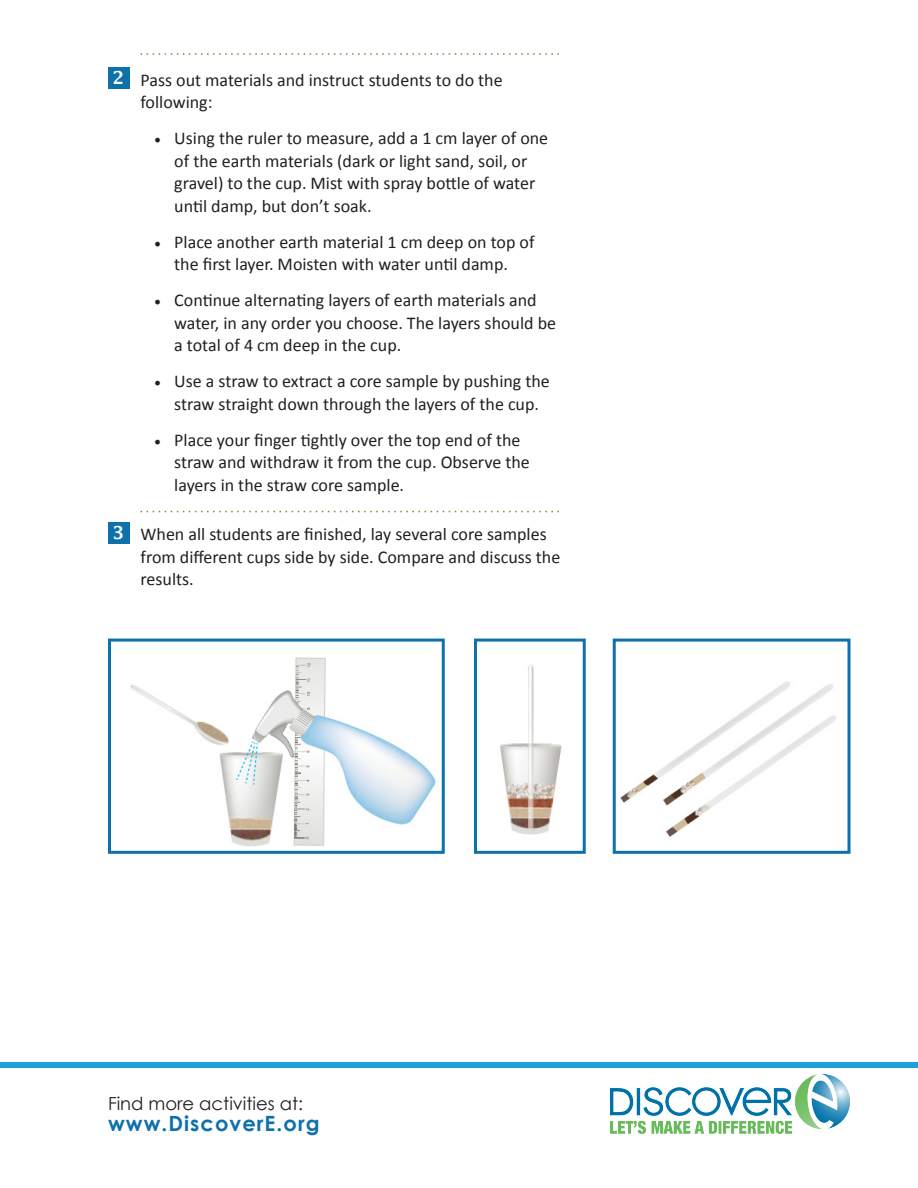
<style>
.page{position:relative;width:918px;height:1188px;background:#fff}
.page>*{position:absolute;margin:0;border:0;box-sizing:border-box;transform-origin:0 0}
.t1{font:700 21px "Century Gothic";letter-spacing:.05em;color:#0f71ac}
.t2{font:18px/22.5px "Calibri";color:#231f20}
.t3{font:18px "Century Gothic";color:#231f20}
.t4{font:600 18px "Lucida Fax";color:#fff}
.s1{font-family:"Minion Pro"}
</style>
<div class="page">
<div style="left:0;top:1062px;width:918px;height:6px;background:#1ea0da"></div>
<svg style="left:141px;top:511px;width:418px;height:1px"></svg>
<svg style="left:141px;top:53px;width:418px;height:2px"></svg>
<img style="left:610px;top:1074px;width:239px;height:60px">
<div style="left:108px;top:522px;width:21px;height:21px;background:#0f71ac"></div>
<div style="left:108px;top:68px;width:21px;height:21px;background:#0f71ac"></div>
<img style="left:130px;top:657px;width:306px;height:190px">
<div style="left:108px;top:639px;width:337px;height:215px;border:3px solid #0f71ac"></div>
<img style="left:500px;top:665px;width:62px;height:170px">
<div style="left:474px;top:639px;width:112px;height:215px;border:3px solid #0f71ac"></div>
<img style="left:620px;top:681px;width:216px;height:156px">
<div style="left:613px;top:639px;width:237px;height:215px;border:3px solid #0f71ac"></div>
<p class="t4" style="left:112px;top:68px;width:13px">2</p>
<p class="t4" style="left:112px;top:522px;width:13px">3</p>
<p class="t2" style="left:141px;top:68px;width:364px">Pass out materials and instruct students to do the following:</p>
<p class="t2" style="left:174px;top:126px;width:375px;text-indent:-20px"><span class="s1">•</span> Using the ruler to measure, add a 1 cm layer of one of the earth materials (dark or light sand, soil, or gravel) to the cup. Mist with spray bottle of water until damp, but don’t soak.</p>
<p class="t2" style="left:154px;top:230px;width:382px;text-align:center"><span class="s1">•</span> Place another earth material 1 cm deep on top of the first layer. Moisten with water until damp.</p>
<p class="t2" style="left:174px;top:288px;width:383px;text-indent:-20px"><span class="s1">•</span> Continue alternating layers of earth materials and water, in any order you choose. The layers should be a total of 4 cm deep in the cup.</p>
<p class="t2" style="left:154px;top:369px;width:397px;text-align:center"><span class="s1">•</span> Use a straw to extract a core sample by pushing the straw straight down through the layers of the cup.</p>
<p class="t2" style="left:174px;top:428px;width:357px;text-indent:-20px"><span class="s1">•</span> Place your finger tightly over the top end of the straw and withdraw it from the cup. Observe the layers in the straw core sample.</p>
<p class="t2" style="left:141px;top:522px;width:421px">When all students are finished, lay several core samples from different cups side by side. Compare and discuss the results.</p>
<p class="t3" style="left:108px;top:1092px;width:197px">Find more activities at:</p>
<p class="t1" style="left:108px;top:1110px;width:213px">www.DiscoverE.org</p>
</div>
